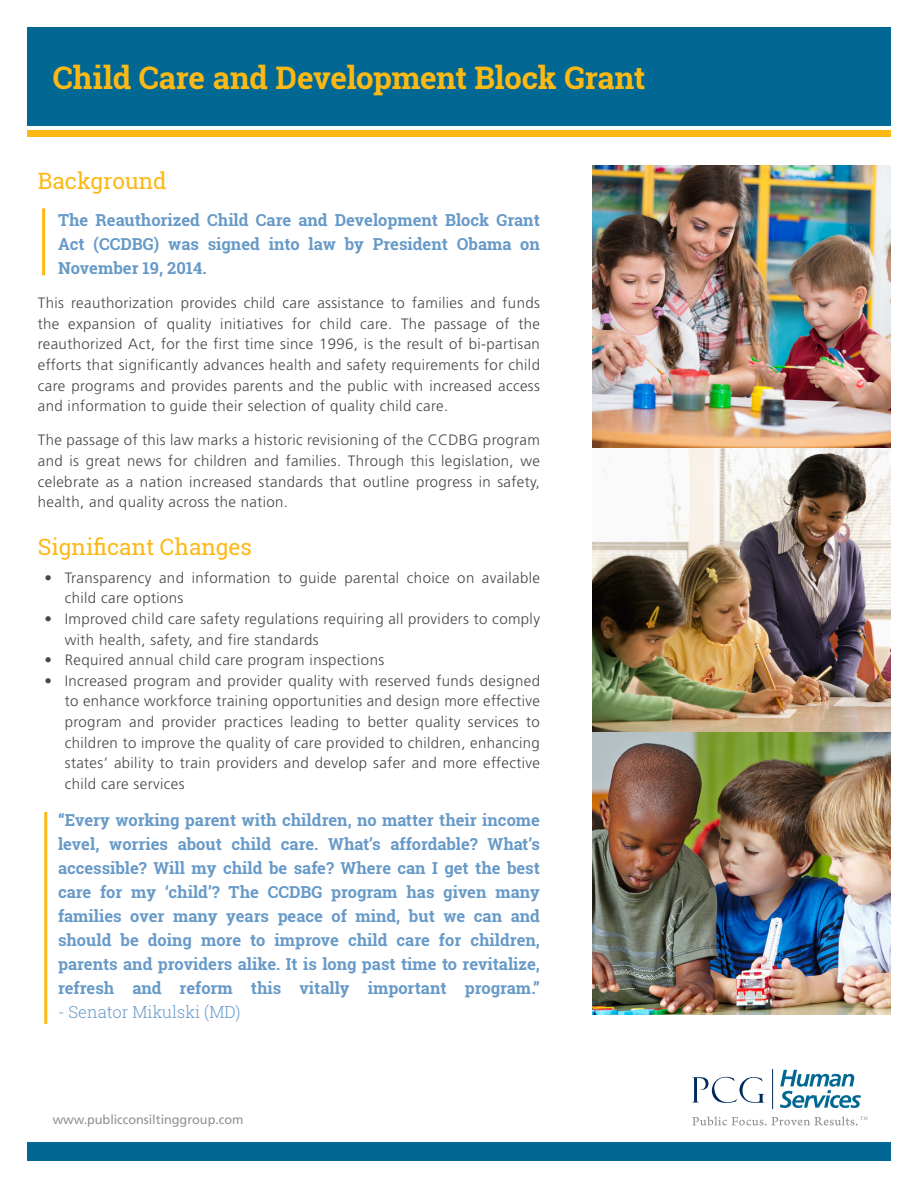
<style>
.page{position:relative;width:918px;height:1188px;background:#fff}
.page>*{position:absolute;margin:0;border:0;box-sizing:border-box;transform-origin:0 0}
.t1{font:700 31.2px "Roboto Slab";letter-spacing:-.01em;color:#fcb814}
.t2{font:22.5px "Roboto Slab";color:#fcb814}
.t3{font:700 16.5px/24px "Roboto Slab";color:#679ac8;text-align:justify}
.t4{font:300 16.5px "Roboto Slab";color:#679ac8}
.t5{font:300 15px/20.7px "Frutiger LT Std";letter-spacing:.025em;color:#464748;text-align:justify}
.t6{font:12.75px "Frutiger LT Std";letter-spacing:-.005em;color:#919295}
</style>
<div class="page">
<div style="left:27px;top:27px;width:864px;height:99px;background:#006893"></div>
<div style="left:27px;top:130px;width:864px;height:6px;background:#fcb814"></div>
<div style="left:27px;top:1142px;width:864px;height:19px;background:#006893"></div>
<hr style="left:42px;top:208px;width:3px;height:67px;background:#fcb814">
<hr style="left:44px;top:812px;width:3px;height:212px;background:#fcb814">
<svg style="left:692px;top:1077px;width:72px;height:26px"></svg>
<hr style="left:772px;top:1069px;width:1px;height:40px;background:#00295c">
<svg style="left:780px;top:1070px;width:81px;height:38px"></svg>
<svg style="left:692px;top:1116px;width:176px;height:10px"></svg>
<img style="left:593px;top:447px;width:298px;height:285px">
<img style="left:593px;top:165px;width:298px;height:282px">
<img style="left:593px;top:732px;width:298px;height:282px">
<p class="t1" style="left:53px;top:56px;width:594px">Child Care and Development Block Grant</p>
<p class="t2" style="left:38px;top:165px;width:130px">Background</p>
<p class="t3" style="left:58px;top:208px;width:483px">The Reauthorized Child Care and Development Block Grant Act (CCDBG) was signed into law by President Obama on November 19, 2014.</p>
<p class="t5" style="left:38px;top:293px;width:504px">This reauthorization provides child care assistance to families and funds the expansion of quality initiatives for child care. The passage of the reauthorized Act, for the first time since 1996, is the result of bi-partisan efforts that significantly advances health and safety requirements for child care programs and provides parents and the public with increased access and information to guide their selection of quality child care.</p>
<p class="t5" style="left:38px;top:430px;width:504px">The passage of this law marks a historic revisioning of the CCDBG program and is great news for children and families. Through this legislation, we celebrate as a nation increased standards that outline progress in safety, health, and quality across the nation.</p>
<p class="t2" style="left:38px;top:532px;width:216px">Significant Changes</p>
<p class="t5" style="left:65px;top:567px;width:477px;text-indent:-20px">• Transparency and information to guide parental choice on available child care options</p>
<p class="t5" style="left:65px;top:609px;width:477px;text-indent:-20px">• Improved child care safety regulations requiring all providers to comply with health, safety, and fire standards</p>
<p class="t5" style="left:45px;top:650px;width:341px">• Required annual child care program inspections</p>
<p class="t5" style="left:65px;top:670px;width:477px;text-indent:-20px">• Increased program and provider quality with reserved funds designed to enhance workforce training opportunities and design more effective program and provider practices leading to better quality services to children to improve the quality of care provided to children, enhancing states’ ability to train providers and develop safer and more effective child care services</p>
<p class="t3" style="left:58px;top:808px;width:483px">“Every working parent with children, no matter their income level, worries about child care. What’s affordable? What’s accessible? Will my child be safe? Where can I get the best care for my ‘child’? The CCDBG program has given many families over many years peace of mind, but we can and should be doing more to improve child care for children, parents and providers alike. It is long past time to revitalize, refresh and reform this vitally important program.”</p>
<p class="t4" style="left:58px;top:1001px;width:184px">- Senator Mikulski (MD)</p>
<p class="t6" style="left:53px;top:1112px;width:192px">www.publicconsiltinggroup.com</p>
</div>
